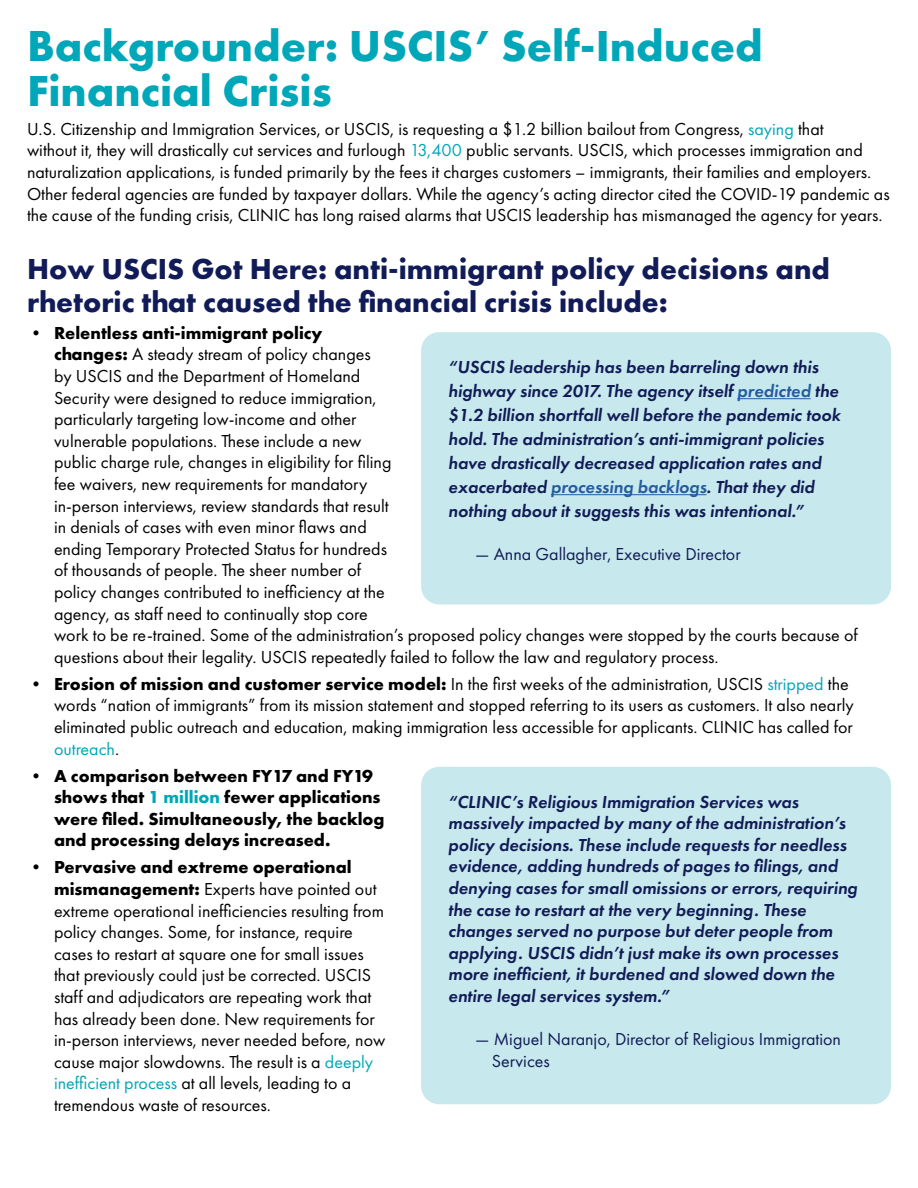
<style>
.page{position:relative;width:918px;height:1188px;background:#fff}
.page>*{position:absolute;margin:0;border:0;box-sizing:border-box;transform-origin:0 0}
.t1{font:700 45px/45px "Futura PT";color:#00a7b8}
.t2{font:700 30px/33px "Futura PT";color:#111b57}
.t3{font:18px/21.6px "Futura PT";color:#000}
.t4{font:italic 600 18px/21.6px "Futura PT";color:#111b57}
.t5{font:700 18px/21.6px "Futura PT";color:#000}
.t6{font:18px/21.6px "Futura PT";color:#111b57}
.s1{color:#00a7b8}
.s2{font-weight:700}
.s3{color:#215e9e}
</style>
<div class="page">
<div style="left:421px;top:332px;width:470px;height:273px;background:#c7e8ec;border-radius:18px"></div>
<hr style="left:737px;top:398px;width:74px;height:1px;background:#215e9e">
<hr style="left:551px;top:494px;width:156px;height:1px;background:#215e9e">
<div style="left:421px;top:767px;width:470px;height:337px;background:#c7e8ec;border-radius:18px"></div>
<h1 class="t1" style="left:27px;top:23px;width:737px">Backgrounder: USCIS’ Self-Induced<br>Financial Crisis</h1>
<p class="t3" style="left:27px;top:118px;width:864px">U.S. Citizenship and Immigration Services, or USCIS, is requesting a $1.2 billion bailout from Congress, <span class="s1">saying</span> that<br>without it, they will drastically cut services and furlough <span class="s1">13,400</span> public servants. USCIS, which processes immigration and naturalization applications, is funded primarily by the fees it charges customers – immigrants, their families and employers.<br>Other federal agencies are funded by taxpayer dollars. While the agency’s acting director cited the COVID-19 pandemic as the cause of the funding crisis, CLINIC has long raised alarms that USCIS leadership has mismanaged the agency for years.</p>
<h2 class="t2" style="left:27px;top:252px;width:805px">How USCIS Got Here: anti-immigrant policy decisions and rhetoric that caused the financial crisis include:</h2>
<p class="t3" style="left:54px;top:322px;width:805px;text-indent:-27px"><span class="s2">• Relentless anti-immigrant policy<br>changes:</span> A steady stream of policy changes<br>by USCIS and the Department of Homeland<br>Security were designed to reduce immigration,<br>particularly targeting low-income and other<br>vulnerable populations. These include a new<br>public charge rule, changes in eligibility for filing<br>fee waivers, new requirements for mandatory<br>in-person interviews, review standards that result<br>in denials of cases with even minor flaws and<br>ending Temporary Protected Status for hundreds<br>of thousands of people. The sheer number of<br>policy changes contributed to inefficiency at the<br>agency, as staff need to continually stop core<br>work to be re-trained. Some of the administration’s proposed policy changes were stopped by the courts because of questions about their legality. USCIS repeatedly failed to follow the law and regulatory process.</p>
<p class="t3" style="left:54px;top:673px;width:801px;text-indent:-27px"><span class="s2">• Erosion of mission and customer service model:</span> In the first weeks of the administration, USCIS <span class="s1">stripped</span> the words “nation of immigrants” from its mission statement and stopped referring to its users as customers. It also nearly eliminated public outreach and education, making immigration less accessible for applicants. CLINIC has called for <span class="s1">outreach</span>.</p>
<p class="t5" style="left:54px;top:764px;width:332px;text-indent:-27px">• A comparison between FY17 and FY19 shows that <span class="s1">1 million</span> fewer applications were filed. Simultaneously, the backlog and processing delays increased.</p>
<p class="t3" style="left:54px;top:857px;width:333px;text-indent:-27px"><span class="s2">• Pervasive and extreme operational mismanagement:</span> Experts have pointed out extreme operational inefficiencies resulting from policy changes. Some, for instance, require cases to restart at square one for small issues that previously could just be corrected. USCIS staff and adjudicators are repeating work that has already been done. New requirements for in-person interviews, never needed before, now cause major slowdowns. The result is a <span class="s1">deeply inefficient process</span> at all levels, leading to a tremendous waste of resources.</p>
<p class="t4" style="left:448px;top:355px;width:394px;line-height:24px">“USCIS leadership has been barreling down this highway since 2017. The agency itself <span class="s3">predicted</span> the $1.2 billion shortfall well before the pandemic took hold. The administration’s anti-immigrant policies have drastically decreased application rates and exacerbated <span class="s3">processing backlogs</span>. That they did nothing about it suggests this was intentional.”</p>
<p class="t6" style="left:475px;top:543px;width:267px">— Anna Gallagher, Executive Director</p>
<p class="t4" style="left:448px;top:790px;width:411px">“CLINIC’s Religious Immigration Services was massively impacted by many of the administration’s policy decisions. These include requests for needless evidence, adding hundreds of pages to filings, and denying cases for small omissions or errors, requiring the case to restart at the very beginning. These changes served no purpose but deter people from applying. USCIS didn’t just make its own processes more inefficient, it burdened and slowed down the entire legal services system.”</p>
<p class="t6" style="left:492px;top:1028px;width:351px;text-indent:-17px">— Miguel Naranjo, Director of Religious Immigration<br>Services</p>
</div>
